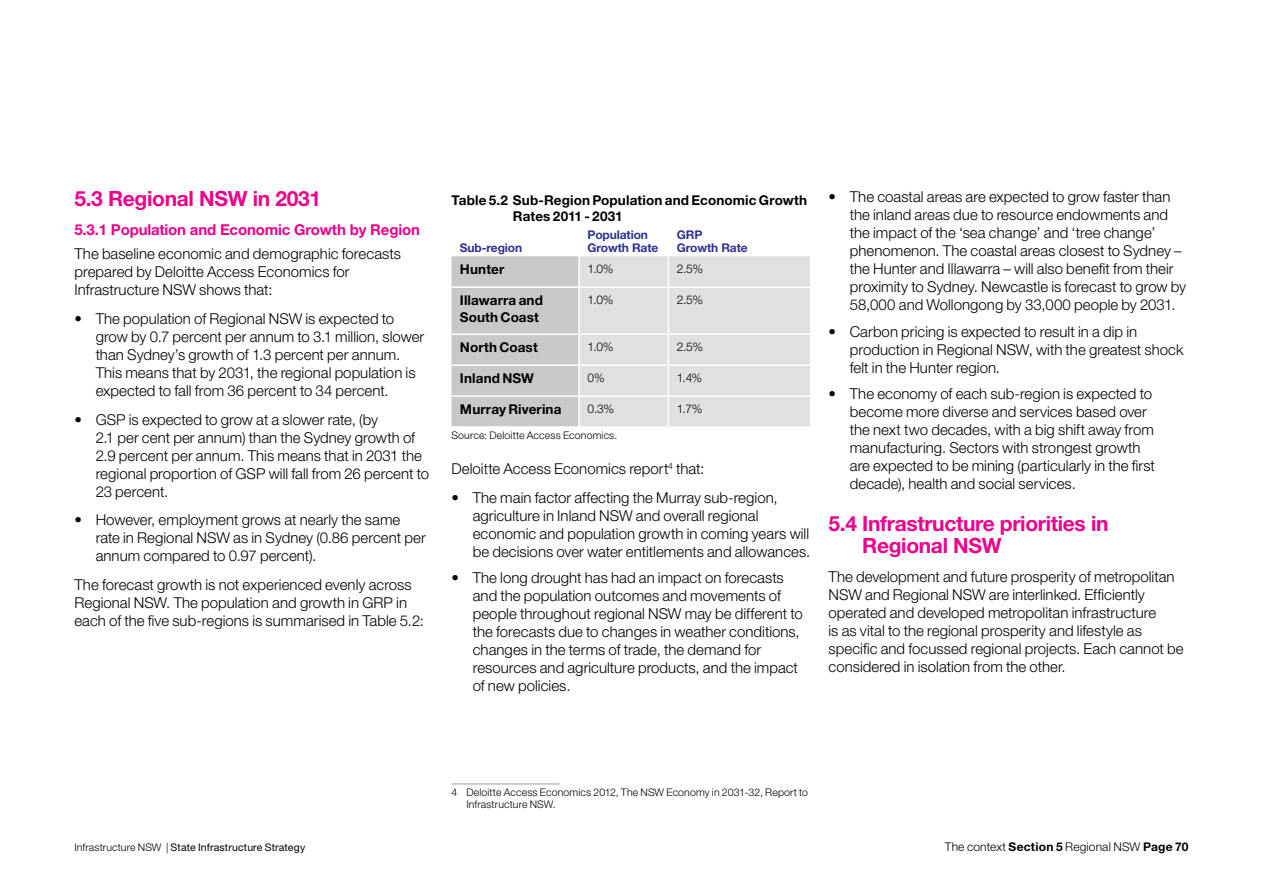
<style>
.page{position:relative;width:1263px;height:893px;background:#fff}
.page>*{position:absolute;margin:0;border:0;box-sizing:border-box;transform-origin:0 0}
.t1{font:700 21px/22.5px "Helvetica Neue LT Std";letter-spacing:-.015em;color:#ec008c}
.t2{font:300 15px/18px "Helvetica Neue LT Std";color:#000}
.t3{font:700 15px "Helvetica Neue LT Std";letter-spacing:-.01em;color:#ec008c}
.t4{font:700 13.5px/16.2px "Helvetica Neue LT Std";letter-spacing:.01em;color:#000}
.t5{font:300 12px "Helvetica Neue LT Std";letter-spacing:.01em;color:#000}
.t6{font:700 12px/13.5px "Helvetica Neue LT Std";letter-spacing:-.01em;color:#2e3092}
.t7{font:300 10.5px/12px "Helvetica Neue LT Std";letter-spacing:.015em;color:#000}
.t8{font:10.5px "Helvetica Neue LT Std";letter-spacing:.015em;color:#000}
.s1{font-weight:300}
.s2{font-weight:700}
</style>
<div class="page">
<svg style="left:451px;top:256px;width:359px;height:171px"></svg>
<hr style="left:668px;top:256px;width:1px;height:30px;background:#fff">
<hr style="left:579px;top:286px;width:89px;height:2px;background:#fff">
<hr style="left:668px;top:288px;width:1px;height:46px;background:#fff">
<hr style="left:579px;top:334px;width:89px;height:1px;background:#fff">
<hr style="left:451px;top:286px;width:128px;height:2px;background:#fff">
<hr style="left:451px;top:364px;width:128px;height:2px;background:#fff">
<hr style="left:451px;top:395px;width:128px;height:2px;background:#fff">
<hr style="left:451px;top:783px;width:108px;height:1px;background:#9c9c9d">
<h1 class="t1" style="left:74px;top:187px;width:248px">5.3 Regional NSW in 2031</h1>
<p class="t3" style="left:74px;top:220px;width:347px">5.3.1 Population and Economic Growth by Region</p>
<p class="t2" style="left:74px;top:245px;width:328px">The baseline economic and demographic forecasts prepared by Deloitte Access Economics for<br>Infrastructure NSW shows that:</p>
<p class="t2" style="left:96px;top:309px;width:330px;text-indent:-21px">• The population of Regional NSW is expected to grow by 0.7 percent per annum to 3.1 million, slower than Sydney’s growth of 1.3 percent per annum.<br>This means that by 2031, the regional population is expected to fall from 36 percent to 34 percent.</p>
<p class="t2" style="left:96px;top:410px;width:335px;text-indent:-21px">• GSP is expected to grow at a slower rate, (by<br>2.1 per cent per annum) than the Sydney growth of 2.9 percent per annum. This means that in 2031 the regional proportion of GSP will fall from 26 percent to 23 percent.</p>
<p class="t2" style="left:96px;top:511px;width:332px;text-indent:-21px">• However, employment grows at nearly the same rate in Regional NSW as in Sydney (0.86 percent per annum compared to 0.97 percent).</p>
<p class="t2" style="left:74px;top:575px;width:351px">The forecast growth is not experienced evenly across<br>Regional NSW. The population and growth in GRP in each of the five sub-regions is summarised in Table 5.2:</p>
<p class="t4" style="left:513px;top:192px;width:296px;text-indent:-61px">Table 5.2 Sub-Region Population and Economic Growth<br>Rates 2011 - 2031</p>
<p class="t6" style="left:460px;top:241px;width:64px">Sub-region</p>
<p class="t6" style="left:587px;top:227px;width:72px">Population<br>Growth Rate</p>
<p class="t6" style="left:677px;top:227px;width:72px">GRP<br>Growth Rate</p>
<p class="t4" style="left:460px;top:261px;width:46px">Hunter</p>
<p class="t5" style="left:587px;top:262px;width:28px">1.0%</p>
<p class="t5" style="left:677px;top:262px;width:28px">2.5%</p>
<p class="t4" style="left:460px;top:292px;width:84px">Illawarra and<br>South Coast</p>
<p class="t5" style="left:587px;top:293px;width:28px">1.0%</p>
<p class="t5" style="left:677px;top:293px;width:28px">2.5%</p>
<p class="t4" style="left:460px;top:339px;width:79px">North Coast</p>
<p class="t5" style="left:587px;top:340px;width:28px">1.0%</p>
<p class="t5" style="left:677px;top:340px;width:28px">2.5%</p>
<p class="t4" style="left:460px;top:370px;width:76px">Inland NSW</p>
<p class="t5" style="left:587px;top:371px;width:19px">0%</p>
<p class="t5" style="left:677px;top:371px;width:27px">1.4%</p>
<p class="t4" style="left:460px;top:401px;width:103px">Murray Riverina</p>
<p class="t5" style="left:587px;top:402px;width:28px">0.3%</p>
<p class="t5" style="left:677px;top:402px;width:27px">1.7%</p>
<p class="t7" style="left:451px;top:429px;width:167px">Source: Deloitte Access Economics.</p>
<p class="t2" style="left:451px;top:459px;width:254px">Deloitte Access Economics report<sup>4</sup> that:</p>
<p class="t2" style="left:473px;top:488px;width:339px;text-indent:-21px">• The main factor affecting the Murray sub-region, agriculture in Inland NSW and overall regional economic and population growth in coming years will be decisions over water entitlements and allowances.</p>
<p class="t2" style="left:473px;top:569px;width:332px;text-indent:-21px">• The long drought has had an impact on forecasts and the population outcomes and movements of people throughout regional NSW may be different to the forecasts due to changes in weather conditions, changes in the terms of trade, the demand for resources and agriculture products, and the impact of new policies.</p>
<p class="t2" style="left:850px;top:187px;width:338px;text-indent:-21px">• The coastal areas are expected to grow faster than the inland areas due to resource endowments and the impact of the ‘sea change’ and ‘tree change’ phenomenon. The coastal areas closest to Sydney – the Hunter and Illawarra – will also benefit from their proximity to Sydney. Newcastle is forecast to grow by 58,000 and Wollongong by 33,000 people by 2031.</p>
<p class="t2" style="left:850px;top:322px;width:335px;text-indent:-21px">• Carbon pricing is expected to result in a dip in production in Regional NSW, with the greatest shock felt in the Hunter region.</p>
<p class="t2" style="left:850px;top:384px;width:307px;text-indent:-21px">• The economy of each sub-region is expected to become more diverse and services based over the next two decades, with a big shift away from manufacturing. Sectors with strongest growth are expected to be mining (particularly in the first decade), health and social services.</p>
<h1 class="t1" style="left:862px;top:511px;width:248px;text-indent:-34px">5.4 Infrastructure priorities in<br>Regional NSW</h1>
<p class="t2" style="left:828px;top:567px;width:357px">The development and future prosperity of metropolitan NSW and Regional NSW are interlinked. Efficiently operated and developed metropolitan infrastructure<br>is as vital to the regional prosperity and lifestyle as specific and focussed regional projects. Each cannot be considered in isolation from the other.</p>
<p class="t7" style="left:466px;top:786px;width:343px;text-indent:-15px">4 Deloitte Access Economics 2012, The NSW Economy in 2031-32, Report to<br>Infrastructure NSW.</p>
<p class="t8" style="left:74px;top:841px;width:232px"><span class="s1">Infrastructure NSW |</span> State Infrastructure Strategy</p>
<p class="t5" style="left:945px;top:839px;width:245px">The context <span class="s2">Section 5</span> Regional NSW <span class="s2">Page 70</span></p>
</div>
